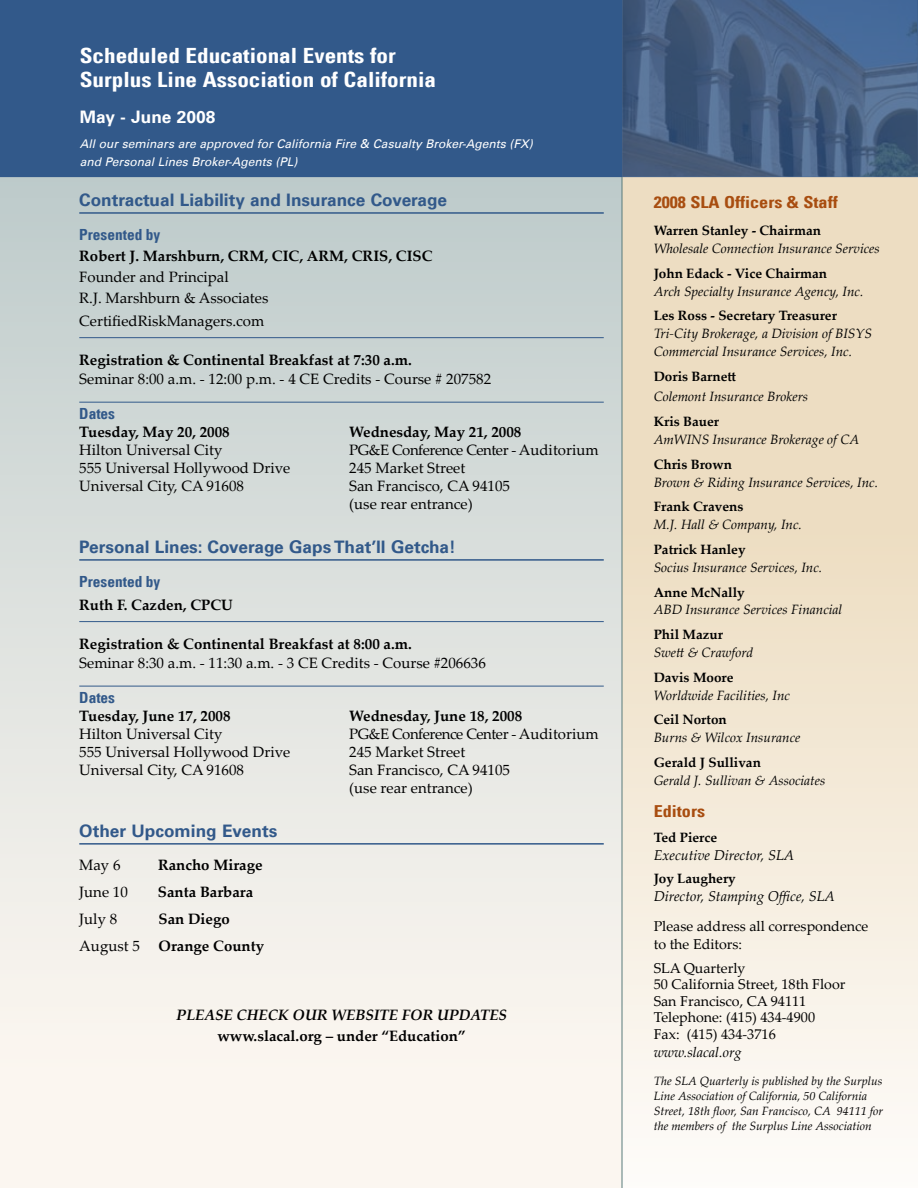
<style>
.page{position:relative;width:918px;height:1188px;background:#fff}
.page>*{position:absolute;margin:0;border:0;box-sizing:border-box;transform-origin:0 0}
.t1{font:700 condensed 21px/24px "Univers LT";color:#fff;scale:1.1 1}
.t2{font:700 17.25px "Univers LT";color:#32598a}
.t3{font:700 17.25px "Univers LT";color:#fff}
.t4{font:700 condensed 16.5px "Univers LT";color:#a84d10;scale:1.1 1}
.t5{font:700 condensed 15.3px "Univers LT";color:#32598a}
.t6{font:15px/18px "Palatino Linotype";color:#000}
.t7{font:700 15px "Palatino Linotype";color:#000}
.t8{font:15px "Palatino Linotype";letter-spacing:-.03em;color:#000}
.t9{font:italic 700 15px "Palatino Linotype";color:#000}
.t10{font:14.25px/16.5px "Palatino Linotype";color:#000}
.t11{font:italic 14.25px "Palatino Linotype";color:#000}
.t12{font:italic 13.5px/18px "Palatino Linotype";color:#000}
.t13{font:700 13.5px "Palatino Linotype";color:#000}
.t14{font:italic 12px/15px "Palatino Linotype";color:#000}
.t15{font:italic 12px/18px "Univers LT";color:#fff}
</style>
<div class="page">
<div style="left:0;top:177px;width:623px;height:1011px;background:linear-gradient(to bottom,#bfcccc,#fffcf5)"></div>
<div style="left:622px;top:177px;width:296px;height:1011px;background:linear-gradient(to bottom,#e9d6b5,#fcf8f3)"></div>
<div style="left:0;top:0;width:918px;height:177px;background:#32598a"></div>
<hr style="left:79px;top:212px;width:525px;height:2px;background:#32598a">
<hr style="left:79px;top:337px;width:525px;height:1px;background:#32598a">
<hr style="left:79px;top:402px;width:525px;height:1px;background:#32598a">
<hr style="left:79px;top:559px;width:525px;height:2px;background:#32598a">
<hr style="left:79px;top:621px;width:525px;height:1px;background:#32598a">
<hr style="left:79px;top:686px;width:525px;height:1px;background:#32598a">
<hr style="left:79px;top:843px;width:525px;height:2px;background:#32598a">
<img style="left:622px;top:0;width:296px;height:177px">
<hr style="left:622px;top:177px;width:1px;height:1011px;background:#597b7b">
<h1 class="t1" style="left:80px;top:44px;width:325px">Scheduled Educational Events for<br>Surplus Line Association of California</h1>
<p class="t3" style="left:80px;top:107px;width:137px">May - June 2008</p>
<p class="t15" style="left:80px;top:135px;width:454px">All our seminars are approved for California Fire &amp; Casualty Broker-Agents (FX) and Personal Lines Broker-Agents (PL)</p>
<p class="t2" style="left:79px;top:190px;width:369px">Contractual Liability and Insurance Coverage</p>
<p class="t5" style="left:79px;top:225px;width:83px">Presented by</p>
<p class="t7" style="left:79px;top:245px;width:355px">Robert J. Marshburn, CRM, CIC, ARM, CRIS, CISC</p>
<p class="t6" style="left:79px;top:266px;width:191px;line-height:21px">Founder and Principal<br>R.J. Marshburn &amp; Associates</p>
<p class="t6" style="left:79px;top:311px;width:187px">CertifiedRiskManagers.com</p>
<p class="t7" style="left:79px;top:349px;width:334px">Registration &amp; Continental Breakfast at 7:30 a.m.</p>
<p class="t6" style="left:79px;top:370px;width:413px">Seminar 8:00 a.m. - 12:00 p.m. - 4 CE Credits - Course # 207582</p>
<p class="t5" style="left:79px;top:404px;width:37px">Dates</p>
<p class="t7" style="left:79px;top:421px;width:152px">Tuesday, May 20, 2008</p>
<p class="t7" style="left:349px;top:421px;width:174px">Wednesday, May 21, 2008</p>
<p class="t6" style="left:79px;top:440px;width:145px">Hilton Universal City</p>
<p class="t8" style="left:349px;top:439px;width:251px">PG&amp;E Conference Center - Auditorium</p>
<p class="t6" style="left:79px;top:458px;width:212px">555 Universal Hollywood Drive</p>
<p class="t6" style="left:349px;top:458px;width:117px">245 Market Street</p>
<p class="t6" style="left:79px;top:476px;width:166px">Universal City, CA 91608</p>
<p class="t6" style="left:349px;top:476px;width:162px">San Francisco, CA 94105 (use rear entrance)</p>
<p class="t2" style="left:79px;top:536px;width:378px">Personal Lines: Coverage Gaps That’ll Getcha!</p>
<p class="t5" style="left:79px;top:572px;width:83px">Presented by</p>
<p class="t7" style="left:79px;top:594px;width:155px">Ruth F. Cazden, CPCU</p>
<p class="t7" style="left:79px;top:633px;width:334px">Registration &amp; Continental Breakfast at 8:00 a.m.</p>
<p class="t6" style="left:79px;top:653px;width:408px">Seminar 8:30 a.m. - 11:30 a.m. - 3 CE Credits - Course #206636</p>
<p class="t5" style="left:79px;top:688px;width:37px">Dates</p>
<p class="t7" style="left:79px;top:705px;width:153px">Tuesday, June 17, 2008</p>
<p class="t7" style="left:349px;top:705px;width:174px">Wednesday, June 18, 2008</p>
<p class="t6" style="left:79px;top:724px;width:145px">Hilton Universal City</p>
<p class="t8" style="left:349px;top:723px;width:251px">PG&amp;E Conference Center - Auditorium</p>
<p class="t6" style="left:79px;top:742px;width:212px">555 Universal Hollywood Drive</p>
<p class="t6" style="left:349px;top:742px;width:117px">245 Market Street</p>
<p class="t6" style="left:79px;top:760px;width:166px">Universal City, CA 91608</p>
<p class="t6" style="left:349px;top:760px;width:162px">San Francisco, CA 94105 (use rear entrance)</p>
<p class="t2" style="left:79px;top:820px;width:200px">Other Upcoming Events</p>
<p class="t6" style="left:79px;top:856px;width:43px">May 6</p>
<p class="t7" style="left:158px;top:855px;width:106px">Rancho Mirage</p>
<p class="t6" style="left:79px;top:883px;width:50px">June 10</p>
<p class="t7" style="left:158px;top:882px;width:97px">Santa Barbara</p>
<p class="t6" style="left:79px;top:910px;width:39px">July 8</p>
<p class="t7" style="left:159px;top:909px;width:73px">San Diego</p>
<p class="t6" style="left:79px;top:937px;width:62px">August 5</p>
<p class="t7" style="left:159px;top:936px;width:107px">Orange County</p>
<p class="t9" style="left:176px;top:1005px;width:332px">PLEASE CHECK OUR WEBSITE FOR UPDATES</p>
<p class="t7" style="left:217px;top:1026px;width:250px">www.slacal.org – under “Education”</p>
<p class="t4" style="left:654px;top:192px;width:169px">2008 SLA Officers &amp; Staff</p>
<p class="t13" style="left:654px;top:220px;width:169px">Warren Stanley - Chairman</p>
<p class="t12" style="left:654px;top:239px;width:228px">Wholesale Connection Insurance Services</p>
<p class="t13" style="left:654px;top:263px;width:175px">John Edack - Vice Chairman</p>
<p class="t12" style="left:654px;top:281px;width:211px">Arch Specialty Insurance Agency, Inc.</p>
<p class="t13" style="left:654px;top:306px;width:185px">Les Ross - Secretary Treasurer</p>
<p class="t12" style="left:654px;top:324px;width:220px">Tri-City Brokerage, a Division of BISYS<br>Commercial Insurance Services, Inc.</p>
<p class="t13" style="left:654px;top:367px;width:84px">Doris Barnett</p>
<p class="t12" style="left:654px;top:387px;width:156px">Colemont Insurance Brokers</p>
<p class="t13" style="left:654px;top:412px;width:67px">Kris Bauer</p>
<p class="t12" style="left:654px;top:430px;width:207px">AmWINS Insurance Brokerage of CA</p>
<p class="t13" style="left:654px;top:454px;width:80px">Chris Brown</p>
<p class="t12" style="left:654px;top:472px;width:226px">Brown &amp; Riding Insurance Services, Inc.</p>
<p class="t13" style="left:654px;top:497px;width:91px">Frank Cravens</p>
<p class="t12" style="left:654px;top:515px;width:150px">M.J. Hall &amp; Company, Inc.</p>
<p class="t13" style="left:654px;top:540px;width:93px">Patrick Hanley</p>
<p class="t12" style="left:654px;top:558px;width:170px">Socius Insurance Services, Inc.</p>
<p class="t13" style="left:654px;top:583px;width:93px">Anne McNally</p>
<p class="t12" style="left:654px;top:600px;width:190px">ABD Insurance Services Financial</p>
<p class="t13" style="left:654px;top:624px;width:71px">Phil Mazur</p>
<p class="t12" style="left:654px;top:643px;width:101px">Swett &amp; Crawford</p>
<p class="t13" style="left:654px;top:667px;width:81px">Davis Moore</p>
<p class="t12" style="left:654px;top:685px;width:138px">Worldwide Facilities, Inc</p>
<p class="t13" style="left:654px;top:710px;width:75px">Ceil Norton</p>
<p class="t12" style="left:654px;top:728px;width:148px">Burns &amp; Wilcox Insurance</p>
<p class="t13" style="left:654px;top:753px;width:109px">Gerald J Sullivan</p>
<p class="t12" style="left:654px;top:771px;width:173px">Gerald J. Sullivan &amp; Associates</p>
<p class="t4" style="left:654px;top:801px;width:48px">Editors</p>
<p class="t13" style="left:654px;top:828px;width:65px">Ted Pierce</p>
<p class="t11" style="left:654px;top:845px;width:142px">Executive Director, SLA</p>
<p class="t13" style="left:654px;top:869px;width:84px">Joy Laughery</p>
<p class="t11" style="left:654px;top:886px;width:183px">Director, Stamping Office, SLA</p>
<p class="t10" style="left:654px;top:917px;width:216px;line-height:18px">Please address all correspondence to the Editors:</p>
<p class="t10" style="left:654px;top:959px;width:193px">SLA Quarterly<br>50 California Street, 18th Floor<br>San Francisco, CA 94111<br>Telephone: (415) 434-4900<br>Fax: (415) 434-3716</p>
<p class="t11" style="left:654px;top:1042px;width:89px">www.slacal.org</p>
<p class="t14" style="left:654px;top:1073px;width:231px">The SLA Quarterly is published by the Surplus Line Association of California, 50 California Street, 18th floor, San Francisco, CA 94111 for the members of the Surplus Line Association</p>
</div>
